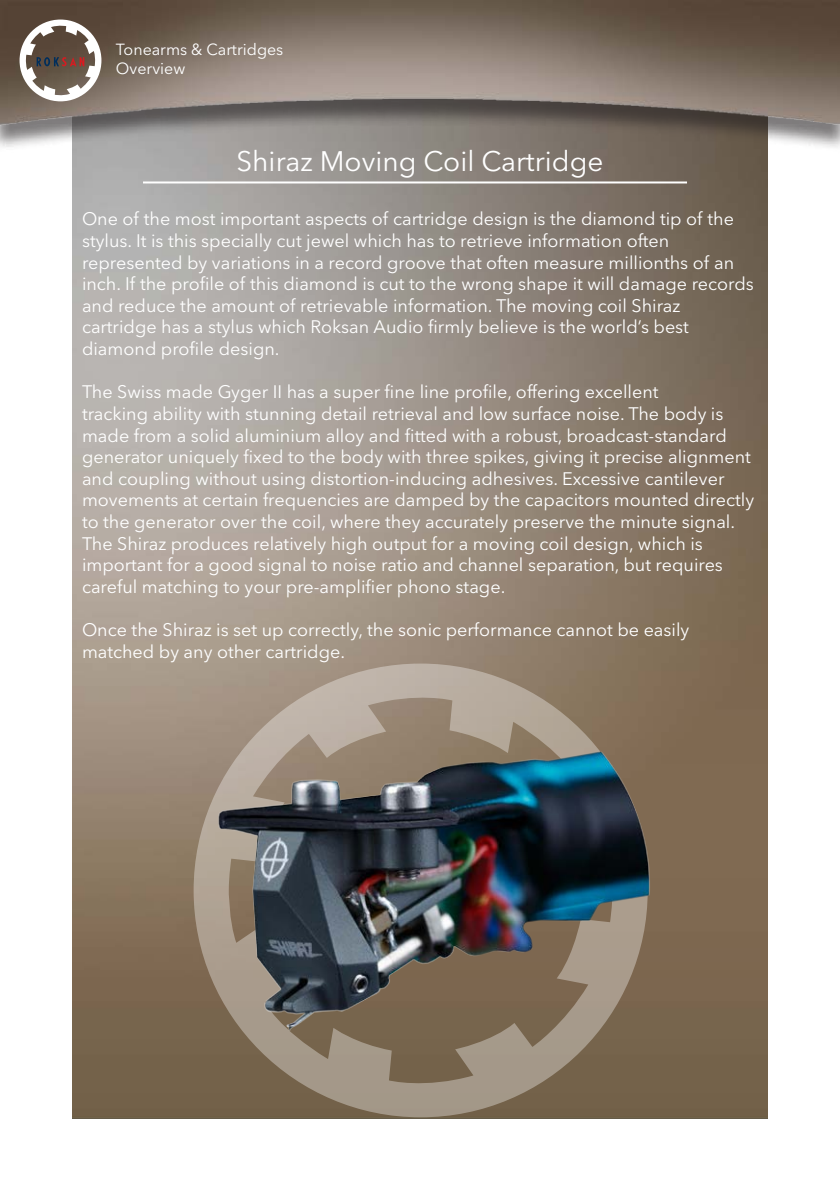
<style>
.page{position:relative;width:840px;height:1191px;background:#fff}
.page>*{position:absolute;margin:0;border:0;box-sizing:border-box;transform-origin:0 0}
.t1{font:28px "Avenir Next LT Pro";color:#fff}
.t2{font:18px/21.6px "Avenir Next LT Pro";color:#fff}
.t3{font:16px/19.2px "Avenir Next LT Pro";color:#fff}
</style>
<div class="page">
<img style="left:0;top:0;width:839px;height:1119px">
<svg style="left:20px;top:20px;width:81px;height:81px"></svg>
<hr style="left:143px;top:181px;width:543px;height:2px;background:#fff">
<svg style="left:193px;top:663px;width:454px;height:454px;background:#958573"></svg>
<img style="left:205px;top:721px;width:453px;height:327px">
<p class="t3" style="left:116px;top:39px;width:169px">Tonearms &amp; Cartridges<br>Overview</p>
<p class="t1" style="left:236px;top:145px;width:368px">Shiraz Moving Coil Cartridge</p>
<p class="t2" style="left:82px;top:208px;width:653px">One of the most important aspects of cartridge design is the diamond tip of the stylus. It is this specially cut jewel which has to retrieve information often</p>
<p class="t2" style="left:82px;top:251px;width:673px">represented by variations in a record groove that often measure millionths of an inch. If the profile of this diamond is cut to the wrong shape it will damage records and reduce the amount of retrievable information. The moving coil Shiraz</p>
<p class="t2" style="left:82px;top:316px;width:608px">cartridge has a stylus which Roksan Audio firmly believe is the world’s best</p>
<p class="t2" style="left:82px;top:338px;width:199px">diamond profile design.</p>
<p class="t2" style="left:82px;top:381px;width:578px">The Swiss made Gyger II has a super fine line profile, offering excellent</p>
<p class="t2" style="left:82px;top:403px;width:673px">tracking ability with stunning detail retrieval and low surface noise. The body is made from a solid aluminium alloy and fitted with a robust, broadcast-standard generator uniquely fixed to the body with three spikes, giving it precise alignment and coupling without using distortion-inducing adhesives. Excessive cantilever movements at certain frequencies are damped by the capacitors mounted directly to the generator over the coil, where they accurately preserve the minute signal.<br>The Shiraz produces relatively high output for a moving coil design, which is important for a good signal to noise ratio and channel separation, but requires careful matching to your pre-amplifier phono stage.</p>
<p class="t2" style="left:82px;top:619px;width:608px">Once the Shiraz is set up correctly, the sonic performance cannot be easily matched by any other cartridge.</p>
</div>
